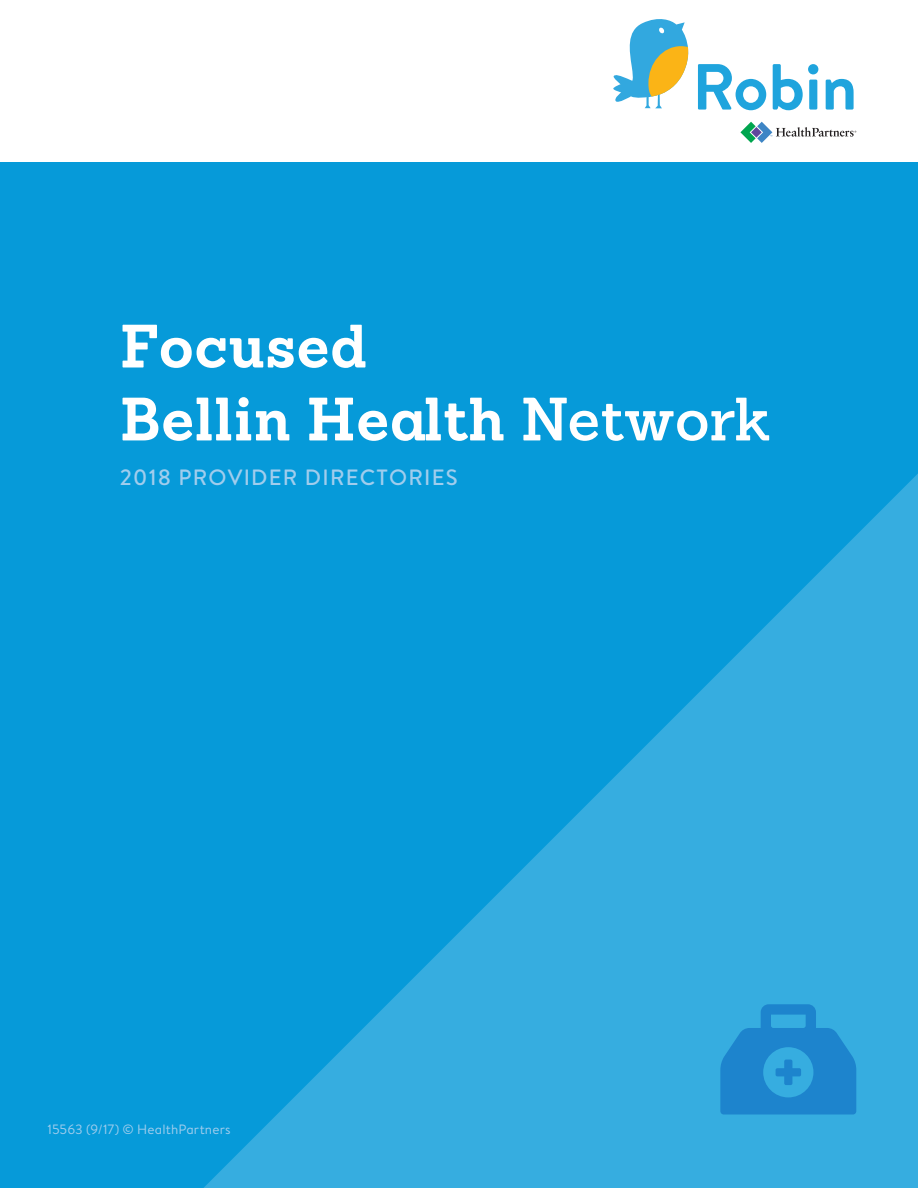
<style>
.page{position:relative;width:918px;height:1188px;background:#fff}
.page>*{position:absolute;margin:0;border:0;box-sizing:border-box;transform-origin:0 0}
.t1{font:700 59.55px/72.9px "HP Sanchez";letter-spacing:.01em;color:#fff}
.t2{font:500 22.2px "Brandon Text";letter-spacing:.055em;color:#a1cded}
.t3{font:13.5px "Brandon Text";letter-spacing:.01em;color:#a1cded}
.s1{font-weight:600}
</style>
<div class="page">
<div style="left:0;top:162px;width:918px;height:1026px;background:#069ad9"></div>
<svg style="left:204px;top:474px;width:714px;height:714px"></svg>
<svg style="left:720px;top:1004px;width:136px;height:111px"></svg>
<svg style="left:773px;top:64px;width:45px;height:46px"></svg>
<svg style="left:826px;top:79px;width:28px;height:31px"></svg>
<svg style="left:740px;top:122px;width:116px;height:21px"></svg>
<svg style="left:613px;top:19px;width:153px;height:91px"></svg>
<p class="t1" style="left:120px;top:309px;width:652px">Focused<br>Bellin Health <span class="s1">Network</span></p>
<p class="t2" style="left:120px;top:462px;width:339px">2018 PROVIDER DIRECTORIES</p>
<p class="t3" style="left:47px;top:1120px;width:185px">15563 (9/17) © HealthPartners</p>
</div>
